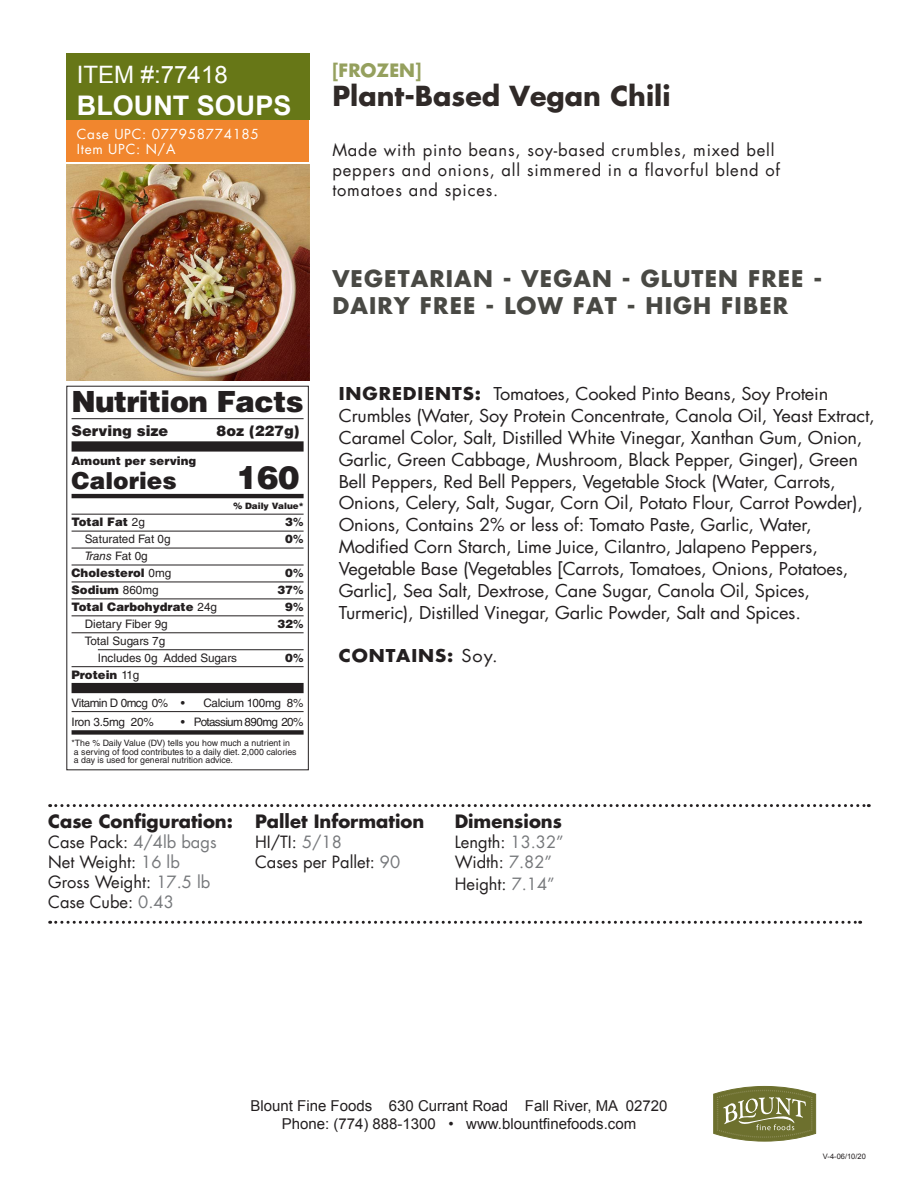
<style>
.page{position:relative;width:918px;height:1188px;background:#fff}
.page>*{position:absolute;margin:0;border:0;box-sizing:border-box;transform-origin:0 0}
.t1{font:900 32.1px "Helvetica LT Std";color:#231f20}
.t2{font:900 29.25px "Helvetica LT Std";letter-spacing:-.02em;color:#231f20}
.t3{font:700 27px "Futura";color:#302a28}
.t4{font:700 27px "Arial";color:#fff}
.t5{font:24px "Arial";color:#fff}
.t6{font:900 23.4px "Helvetica LT Std";color:#231f20}
.t7{font:700 22.5px/27px "Futura";letter-spacing:.05em;color:#494944}
.t8{font:700 18px "Futura";color:#231f20}
.t9{font:700 18px "Futura";color:#95a05e}
.t10{font:17.4px/21.9px "Futura";letter-spacing:-.01em;color:#231f20;scale:1.05 1}
.t11{font:700 17.4px "Futura";letter-spacing:.05em;color:#231f20;scale:1.05 1}
.t12{font:16.5px/19.8px "Futura";color:#231f20}
.t13{font:16.5px/19.8px "Futura";letter-spacing:.05em;color:#231f20}
.t14{font:15px/18px "Arial";color:#231f20;text-align:center}
.t15{font:900 14.55px "Helvetica LT Std";color:#231f20}
.t16{font:13.5px/15px "Futura";letter-spacing:.05em;color:#fff}
.t17{font:900 11.7px/17px "Helvetica LT Std";color:#231f20}
.t18{font:11.7px/17px "Helvetica LT Std";color:#231f20}
.t19{font:11.7px "Helvetica LT Std";letter-spacing:-.02em;color:#231f20}
.t20{font:11.7px "Helvetica LT Std";letter-spacing:-.055em;color:#231f20}
.t21{font:11.7px "Helvetica LT Std";letter-spacing:-.04em;color:#231f20}
.t22{font:8.7px/8.7px "Helvetica LT Std";color:#231f20}
.t23{font:900 8.7px "Helvetica LT Std";color:#231f20}
.t24{font:7.5px "Arial";color:#231f20}
.s1{font-weight:400}
.s2{font-weight:700}
.s3{font-weight:400;font-style:italic}
.s4{color:#76787b}
</style>
<div class="page">
<div style="left:66px;top:54px;width:243px;height:66px;background:#677717"></div>
<img style="left:66px;top:164px;width:243px;height:216px">
<svg style="left:713px;top:1086px;width:103px;height:55px;background:#898c57"></svg>
<div style="left:66px;top:120px;width:243px;height:41px;background:#f1862e"></div>
<svg style="left:50px;top:804px;width:819px;height:3px"></svg>
<svg style="left:50px;top:921px;width:811px;height:3px"></svg>
<hr style="left:72px;top:418px;width:232px;height:1px;background:#231f20">
<div style="left:72px;top:441px;width:232px;height:11px;background:#231f20"></div>
<hr style="left:72px;top:494px;width:232px;height:4px;background:#231f20">
<hr style="left:72px;top:514px;width:232px;height:1px;background:#231f20">
<hr style="left:72px;top:531px;width:232px;height:1px;background:#231f20">
<hr style="left:72px;top:548px;width:232px;height:1px;background:#231f20">
<hr style="left:72px;top:565px;width:232px;height:1px;background:#231f20">
<hr style="left:72px;top:582px;width:232px;height:1px;background:#231f20">
<hr style="left:72px;top:599px;width:232px;height:1px;background:#231f20">
<hr style="left:72px;top:616px;width:232px;height:1px;background:#231f20">
<hr style="left:72px;top:633px;width:232px;height:1px;background:#231f20">
<hr style="left:98px;top:649px;width:206px;height:1px;background:#231f20">
<hr style="left:72px;top:666px;width:232px;height:1px;background:#231f20">
<div style="left:72px;top:683px;width:232px;height:10px;background:#231f20"></div>
<hr style="left:72px;top:711px;width:232px;height:1px;background:#231f20">
<div style="left:72px;top:730px;width:232px;height:5px;background:#231f20"></div>
<div style="left:66px;top:386px;width:243px;height:384px;border:1px solid #231f20"></div>
<h3 class="t5" style="left:77px;top:59px;width:152px">ITEM #:77418</h3>
<h3 class="t4" style="left:77px;top:87px;width:216px">BLOUNT SOUPS</h3>
<p class="t16" style="left:77px;top:126px;width:184px">Case UPC: 077958774185<br>Item UPC: N/A</p>
<h2 class="t2" style="left:72px;top:382px;width:234px">Nutrition Facts</h2>
<p class="t15" style="left:72px;top:421px;width:98px">Serving size</p>
<p class="t15" style="left:217px;top:421px;width:84px">8oz (227g)</p>
<p class="t17" style="left:72px;top:452px;width:126px">Amount per serving</p>
<h3 class="t6" style="left:72px;top:465px;width:107px">Calories</h3>
<h1 class="t1" style="left:236px;top:456px;width:65px">160</h1>
<p class="t23" style="left:233px;top:500px;width:72px">% Daily Value*</p>
<p class="t17" style="left:72px;top:513px;width:75px">Total Fat <span class="s1">2g</span></p>
<p class="t17" style="left:285px;top:513px;width:20px">3<span class="s2">%</span></p>
<p class="t18" style="left:85px;top:530px;width:87px">Saturated Fat 0g</p>
<p class="t17" style="left:285px;top:530px;width:20px">0<span class="s2">%</span></p>
<p class="t17" style="left:72px;top:547px;width:101px;text-indent:13px"><span class="s3">Trans</span> <span class="s1">Fat 0g<br></span>Cholesterol <span class="s1">0mg</span></p>
<p class="t17" style="left:285px;top:564px;width:20px">0<span class="s2">%</span></p>
<p class="t17" style="left:72px;top:581px;width:89px">Sodium <span class="s1">860mg</span></p>
<p class="t17" style="left:278px;top:581px;width:27px">37<span class="s2">%</span></p>
<p class="t17" style="left:72px;top:598px;width:147px">Total Carbohydrate <span class="s1">24g</span></p>
<p class="t17" style="left:285px;top:598px;width:20px">9<span class="s2">%</span></p>
<p class="t18" style="left:85px;top:615px;width:85px">Dietary Fiber 9g</p>
<p class="t17" style="left:278px;top:615px;width:27px">32<span class="s2">%</span></p>
<p class="t18" style="left:98px;top:632px;width:141px;text-indent:-13px">Total Sugars 7g<br>Includes 0g Added Sugars</p>
<p class="t17" style="left:285px;top:649px;width:20px">0<span class="s2">%</span></p>
<p class="t17" style="left:72px;top:666px;width:69px">Protein <span class="s1">11g</span></p>
<p class="t21" style="left:72px;top:696px;width:115px">Vitamin D 0mcg 0% •</p>
<p class="t19" style="left:204px;top:696px;width:101px">Calcium 100mg 8%</p>
<p class="t19" style="left:72px;top:715px;width:84px">Iron 3.5mg 20%</p>
<p class="t20" style="left:181px;top:715px;width:124px">• Potassium 890mg 20%</p>
<p class="t22" style="left:72px;top:738px;width:227px">*The % Daily Value (DV) tells you how much a nutrient in a serving of food contributes to a daily diet. 2,000 calories a day is used for general nutrition advice.</p>
<p class="t9" style="left:332px;top:57px;width:91px">[FROZEN]</p>
<h3 class="t3" style="left:332px;top:77px;width:340px">Plant-Based Vegan Chili</h3>
<p class="t13" style="left:332px;top:140px;width:449px">Made with pinto beans, soy-based crumbles, mixed bell peppers and onions, all simmered in a flavorful blend of tomatoes and spices.</p>
<p class="t7" style="left:332px;top:264px;width:492px">VEGETARIAN - VEGAN - GLUTEN FREE -<br>DAIRY FREE - LOW FAT - HIGH FIBER</p>
<p class="t10" style="left:339px;top:383px;width:512px"><span class="s2">INGREDIENTS:</span> Tomatoes, Cooked Pinto Beans, Soy Protein Crumbles (Water, Soy Protein Concentrate, Canola Oil, Yeast Extract, Caramel Color, Salt, Distilled White Vinegar, Xanthan Gum, Onion, Garlic, Green Cabbage, Mushroom, Black Pepper, Ginger), Green Bell Peppers, Red Bell Peppers, Vegetable Stock (Water, Carrots, Onions, Celery, Salt, Sugar, Corn Oil, Potato Flour, Carrot Powder), Onions, Contains 2% or less of: Tomato Paste, Garlic, Water, Modified Corn Starch, Lime Juice, Cilantro, Jalapeno Peppers, Vegetable Base (Vegetables [Carrots, Tomatoes, Onions, Potatoes, Garlic], Sea Salt, Dextrose, Cane Sugar, Canola Oil, Spices, Turmeric), Distilled Vinegar, Garlic Powder, Salt and Spices.</p>
<p class="t11" style="left:339px;top:644px;width:153px">CONTAINS: <span class="s1">Soy.</span></p>
<p class="t8" style="left:48px;top:809px;width:186px">Case Configuration:</p>
<p class="t12" style="left:48px;top:832px;width:170px">Case Pack: <span class="s4">4/4lb bags<br></span>Net Weight: <span class="s4">16 lb<br></span>Gross Weight: <span class="s4">17.5 lb<br></span>Case Cube: <span class="s4">0.43</span></p>
<p class="t8" style="left:255px;top:809px;width:171px">Pallet Information</p>
<p class="t12" style="left:255px;top:832px;width:147px">HI/TI: <span class="s4">5/18<br></span>Cases per Pallet: <span class="s4">90</span></p>
<p class="t8" style="left:455px;top:809px;width:109px">Dimensions</p>
<p class="t12" style="left:455px;top:832px;width:111px">Length: <span class="s4">13.32”<br></span>Width: <span class="s4">7.82”</span></p>
<p class="t12" style="left:455px;top:873px;width:102px">Height: <span class="s4">7.14”</span></p>
<p class="t14" style="left:251px;top:1097px;width:418px">Blount Fine Foods 630 Currant Road Fall River, MA 02720<br>Phone: (774) 888-1300 • www.blountfinefoods.com</p>
<p class="t24" style="left:823px;top:1151px;width:44px">V-4-06/10/20</p>
</div>
